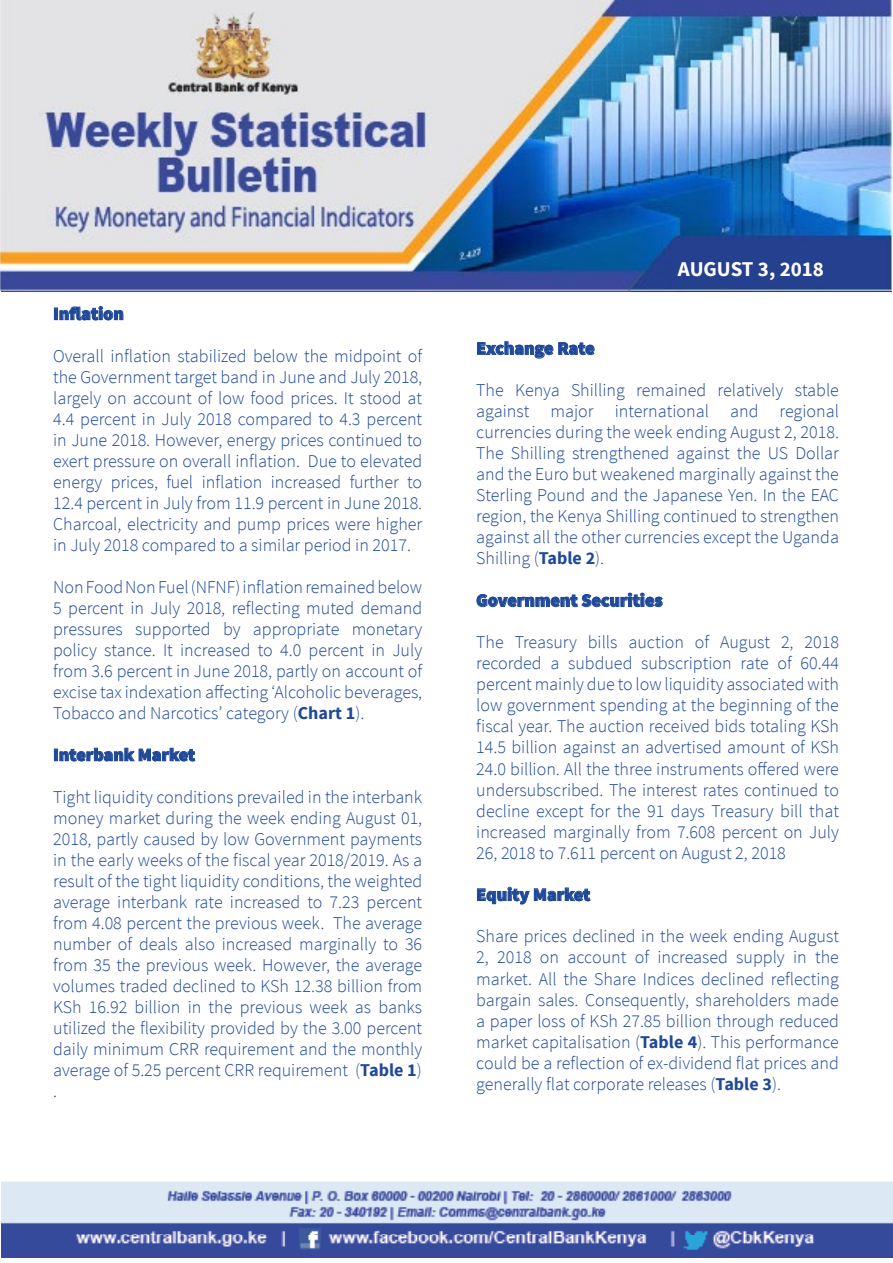
<style>
.page{position:relative;width:893px;height:1263px;background:#fff}
.page>*{position:absolute;margin:0;border:0;box-sizing:border-box;transform-origin:0 0}
.t1{font:29.85px "Source Sans Pro";color:#fff;scale:.8 1}
.t2{font:700 21px "Source Sans Pro";color:#fff}
.t3{font:300 18px/21px "Source Sans Pro";color:#1f4898;text-align:justify}
.t4{font:900 18px "Source Sans Pro";color:#1f4898}
.s1{font-weight:700}
</style>
<div class="page">
<img style="left:1px;top:1181px;width:892px;height:76px">
<div style="left:54px;top:308px;width:4px;height:12px;border:1px solid #1f4898"></div>
<svg style="left:59px;top:306px;width:65px;height:15px"></svg>
<div style="left:54px;top:749px;width:4px;height:12px;border:1px solid #1f4898"></div>
<svg style="left:59px;top:747px;width:137px;height:15px"></svg>
<svg style="left:477px;top:341px;width:118px;height:18px"></svg>
<svg style="left:476px;top:592px;width:187px;height:16px"></svg>
<svg style="left:477px;top:886px;width:114px;height:19px"></svg>
<img style="left:0;top:0;width:893px;height:291px">
<p class="t4" style="left:53px;top:302px;width:72px">Inflation</p>
<p class="t3" style="left:53px;top:345px;width:371px">Overall inflation stabilized below the midpoint of the Government target band in June and July 2018, largely on account of low food prices. It stood at 4.4 percent in July 2018 compared to 4.3 percent in June 2018. However, energy prices continued to exert pressure on overall inflation. Due to elevated energy prices, fuel inflation increased further to 12.4 percent in July from 11.9 percent in June 2018.<br>Charcoal, electricity and pump prices were higher in July 2018 compared to a similar period in 2017.</p>
<p class="t3" style="left:53px;top:576px;width:371px">Non Food Non Fuel (NFNF) inflation remained below 5 percent in July 2018, reflecting muted demand pressures supported by appropriate monetary policy stance. It increased to 4.0 percent in July from 3.6 percent in June 2018, partly on account of excise tax indexation affecting ‘Alcoholic beverages, Tobacco and Narcotics’ category (<span class="s1">Chart 1</span>).</p>
<p class="t4" style="left:53px;top:743px;width:143px">Interbank Market</p>
<p class="t3" style="left:53px;top:786px;width:371px">Tight liquidity conditions prevailed in the interbank money market during the week ending August 01, 2018, partly caused by low Government payments in the early weeks of the fiscal year 2018/2019. As a result of the tight liquidity conditions, the weighted average interbank rate increased to 7.23 percent from 4.08 percent the previous week. The average number of deals also increased marginally to 36 from 35 the previous week. However, the average volumes traded declined to KSh 12.38 billion from KSh 16.92 billion in the previous week as banks utilized the flexibility provided by the 3.00 percent daily minimum CRR requirement and the monthly average of 5.25 percent CRR requirement (<span class="s1">Table 1</span>) .</p>
<h1 class="t1" style="left:694px;top:250px;width:212px">January 22, 2018</h1>
<p class="t2" style="left:678px;top:255px;width:148px">AUGUST 3, 2018</p>
<p class="t4" style="left:476px;top:337px;width:120px">Exchange Rate</p>
<p class="t3" style="left:476px;top:380px;width:364px">The Kenya Shilling remained relatively stable against major international and regional currencies during the week ending August 2, 2018.<br>The Shilling strengthened against the US Dollar and the Euro but weakened marginally against the Sterling Pound and the Japanese Yen. In the EAC region, the Kenya Shilling continued to strengthen against all the other currencies except the Uganda Shilling (<span class="s1">Table 2</span>).</p>
<p class="t4" style="left:476px;top:589px;width:188px">Government Securities</p>
<p class="t3" style="left:476px;top:632px;width:364px">The Treasury bills auction of August 2, 2018 recorded a subdued subscription rate of 60.44 percent mainly due to low liquidity associated with low government spending at the beginning of the fiscal year. The auction received bids totaling KSh 14.5 billion against an advertised amount of KSh 24.0 billion. All the three instruments offered were undersubscribed. The interest rates continued to decline except for the 91 days Treasury bill that increased marginally from 7.608 percent on July 26, 2018 to 7.611 percent on August 2, 2018</p>
<p class="t4" style="left:476px;top:883px;width:115px">Equity Market</p>
<p class="t3" style="left:476px;top:926px;width:364px">Share prices declined in the week ending August 2, 2018 on account of increased supply in the market. All the Share Indices declined reflecting bargain sales. Consequently, shareholders made a paper loss of KSh 27.85 billion through reduced market capitalisation (<span class="s1">Table 4</span>). This performance could be a reflection of ex-dividend flat prices and generally flat corporate releases (<span class="s1">Table 3</span>).</p>
</div>
